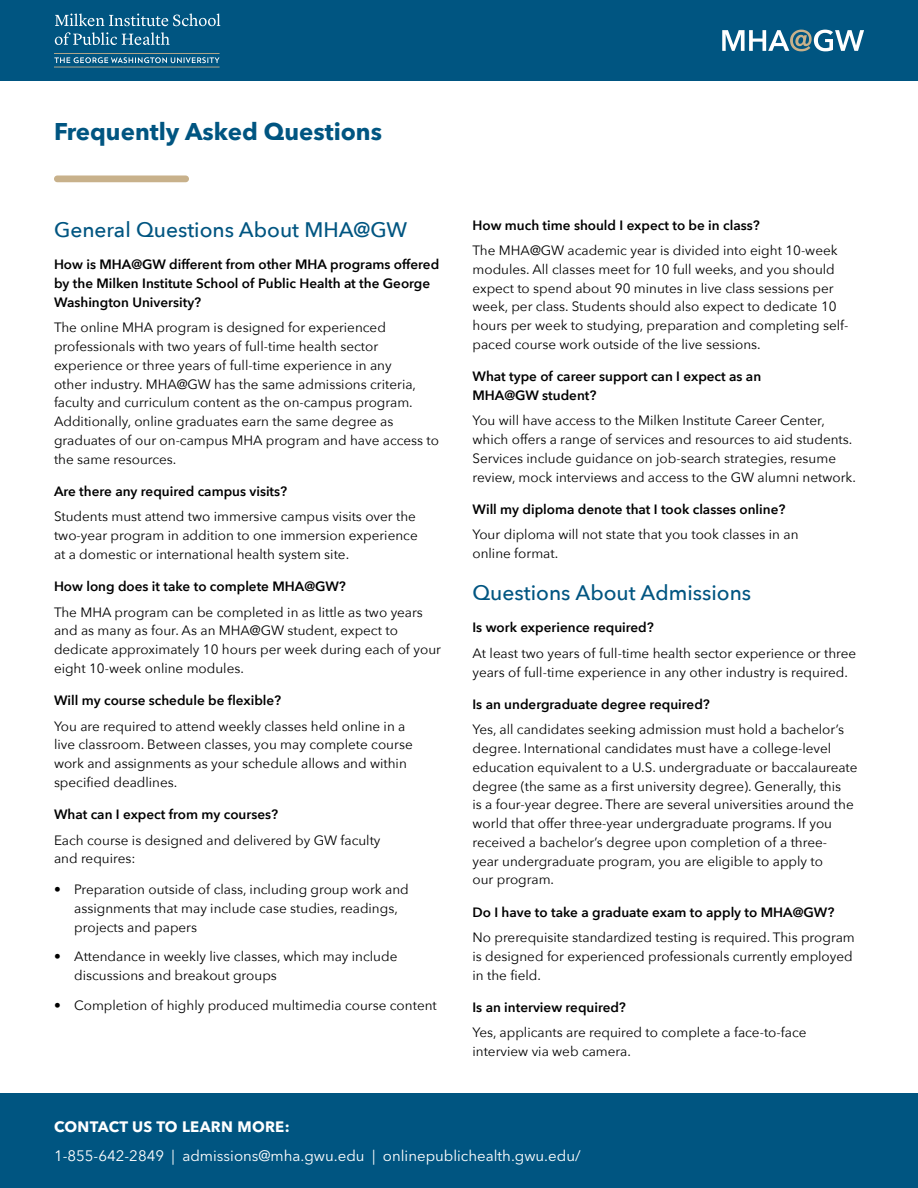
<style>
.page{position:relative;width:918px;height:1188px;background:#fff}
.page>*{position:absolute;margin:0;border:0;box-sizing:border-box;transform-origin:0 0}
.t1{font:700 24px "Avenir Next LT Pro";color:#005581}
.t2{font:500 21px "Avenir Next";color:#005581}
.t3{font:15px "Avenir Next LT Pro";color:#fff}
.t4{font:700 15px "Avenir Next LT Pro";letter-spacing:.02em;color:#fff}
.t5{font:13.5px/18.8px "Avenir Next";color:#000}
.t6{font:600 13.5px/18.8px "Avenir Next";color:#000}
</style>
<div class="page">
<div style="left:54px;top:176px;width:135px;height:6px;background:#c8b18b;border-radius:3px"></div>
<div style="left:0;top:1094px;width:918px;height:94px;background:#005581"></div>
<div style="left:0;top:0;width:918px;height:81px;background:#005581"></div>
<svg style="left:54px;top:57px;width:166px;height:6px"></svg>
<hr style="left:54px;top:67px;width:166px;height:1px;background:#c8b18b">
<hr style="left:54px;top:53px;width:166px;height:1px;background:#c8b18b">
<svg style="left:55px;top:14px;width:165px;height:12px"></svg>
<svg style="left:55px;top:32px;width:115px;height:13px"></svg>
<svg style="left:722px;top:30px;width:142px;height:21px"></svg>
<h1 class="t1" style="left:54px;top:117px;width:330px">Frequently Asked Questions</h1>
<h2 class="t2" style="left:54px;top:212px;width:355px">General Questions About MHA@GW</h2>
<p class="t6" style="left:54px;top:255px;width:387px">How is MHA@GW different from other MHA programs offered by the Milken Institute School of Public Health at the George<br>Washington University?</p>
<p class="t5" style="left:54px;top:318px;width:387px">The online MHA program is designed for experienced professionals with two years of full-time health sector experience or three years of full-time experience in any<br>other industry. MHA@GW has the same admissions criteria, faculty and curriculum content as the on-campus program.<br>Additionally, online graduates earn the same degree as graduates of our on-campus MHA program and have access to the same resources.</p>
<p class="t6" style="left:54px;top:481px;width:235px">Are there any required campus visits?</p>
<p class="t5" style="left:54px;top:507px;width:365px">Students must attend two immersive campus visits over the two-year program in addition to one immersion experience at a domestic or international health system site.</p>
<p class="t6" style="left:54px;top:577px;width:294px">How long does it take to complete MHA@GW?</p>
<p class="t5" style="left:54px;top:602px;width:389px">The MHA program can be completed in as little as two years and as many as four. As an MHA@GW student, expect to dedicate approximately 10 hours per week during each of your eight 10-week online modules.</p>
<p class="t6" style="left:54px;top:691px;width:229px">Will my course schedule be flexible?</p>
<p class="t5" style="left:54px;top:716px;width:360px">You are required to attend weekly classes held online in a live classroom. Between classes, you may complete course work and assignments as your schedule allows and within specified deadlines.</p>
<p class="t6" style="left:54px;top:805px;width:226px">What can I expect from my courses?</p>
<p class="t5" style="left:54px;top:830px;width:328px">Each course is designed and delivered by GW faculty and requires:</p>
<p class="t5" style="left:74px;top:880px;width:336px;text-indent:-20px">• Preparation outside of class, including group work and assignments that may include case studies, readings, projects and papers</p>
<p class="t5" style="left:74px;top:947px;width:325px;text-indent:-20px">• Attendance in weekly live classes, which may include discussions and breakout groups</p>
<p class="t5" style="left:54px;top:995px;width:384px">• Completion of highly produced multimedia course content</p>
<p class="t6" style="left:472px;top:215px;width:289px">How much time should I expect to be in class?</p>
<p class="t5" style="left:472px;top:240px;width:377px">The MHA@GW academic year is divided into eight 10-week modules. All classes meet for 10 full weeks, and you should expect to spend about 90 minutes in live class sessions per week, per class. Students should also expect to dedicate 10 hours per week to studying, preparation and completing self&shy;paced course work outside of the live sessions.</p>
<p class="t6" style="left:472px;top:367px;width:290px">What type of career support can I expect as an<br>MHA@GW student?</p>
<p class="t5" style="left:472px;top:411px;width:385px">You will have access to the Milken Institute Career Center, which offers a range of services and resources to aid students.<br>Services include guidance on job-search strategies, resume review, mock interviews and access to the GW alumni network.</p>
<p class="t6" style="left:472px;top:499px;width:314px">Will my diploma denote that I took classes online?</p>
<p class="t5" style="left:472px;top:525px;width:328px">Your diploma will not state that you took classes in an online format.</p>
<h2 class="t2" style="left:472px;top:575px;width:280px">Questions About Admissions</h2>
<p class="t6" style="left:472px;top:618px;width:183px">Is work experience required?</p>
<p class="t5" style="left:472px;top:643px;width:385px">At least two years of full-time health sector experience or three years of full-time experience in any other industry is required.</p>
<p class="t6" style="left:472px;top:694px;width:239px">Is an undergraduate degree required?</p>
<p class="t5" style="left:472px;top:720px;width:387px">Yes, all candidates seeking admission must hold a bachelor’s degree. International candidates must have a college-level education equivalent to a U.S. undergraduate or baccalaureate degree (the same as a first university degree). Generally, this<br>is a four-year degree. There are several universities around the world that offer three-year undergraduate programs. If you received a bachelor’s degree upon completion of a three-<br>year undergraduate program, you are eligible to apply to<br>our program.</p>
<p class="t6" style="left:472px;top:902px;width:363px">Do I have to take a graduate exam to apply to MHA@GW?</p>
<p class="t5" style="left:472px;top:927px;width:384px">No prerequisite standardized testing is required. This program is designed for experienced professionals currently employed in the field.</p>
<p class="t6" style="left:472px;top:997px;width:155px">Is an interview required?</p>
<p class="t5" style="left:472px;top:1023px;width:336px">Yes, applicants are required to complete a face-to-face interview via web camera.</p>
<p class="t4" style="left:54px;top:1117px;width:237px">CONTACT US TO LEARN MORE:</p>
<p class="t3" style="left:54px;top:1147px;width:528px">1-855-642-2849 | admissions@mha.gwu.edu | onlinepublichealth.gwu.edu/</p>
</div>
